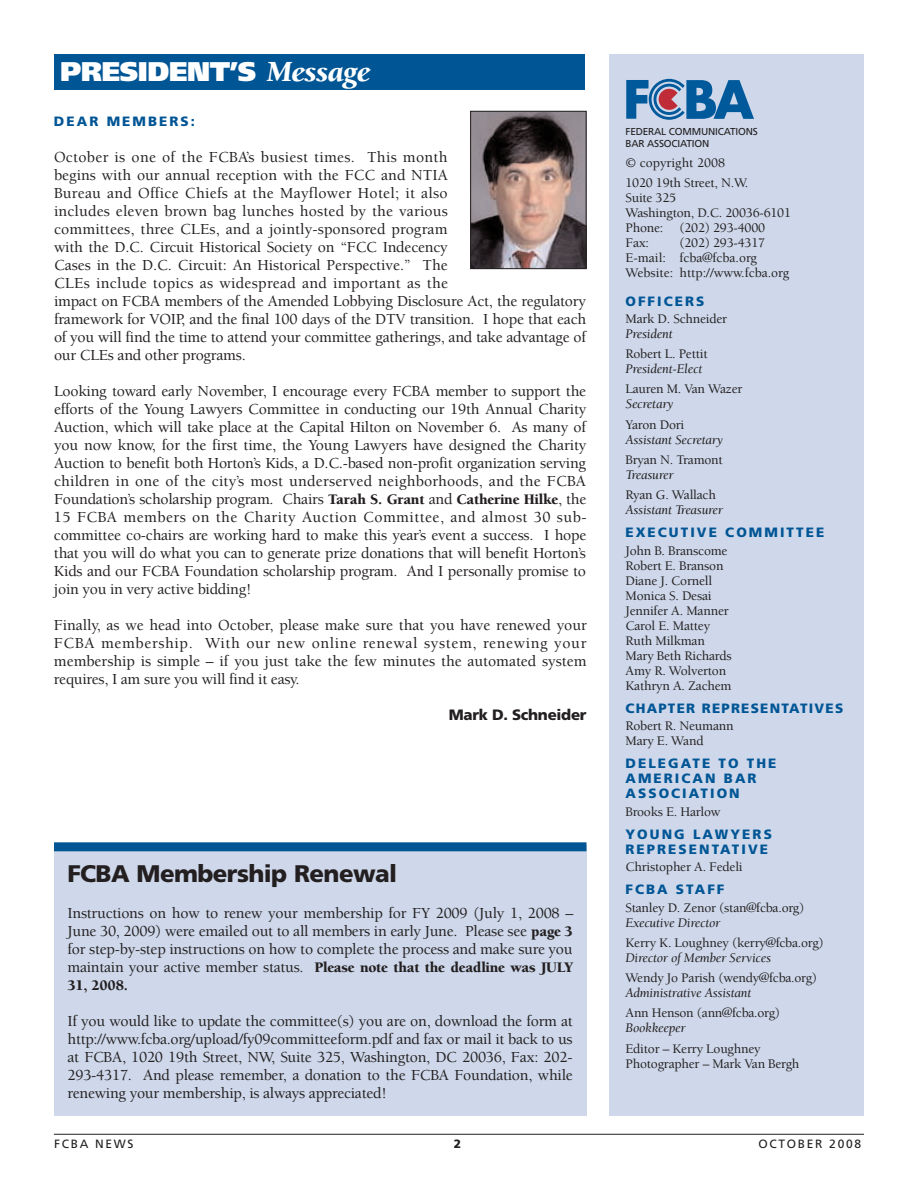
<style>
.page{position:relative;width:918px;height:1188px;background:#fff}
.page>*{position:absolute;margin:0;border:0;box-sizing:border-box;transform-origin:0 0}
.t1{font:900 27px "Frutiger";letter-spacing:-.015em;color:#fff}
.t2{font:900 24px "Frutiger";letter-spacing:-.025em;color:#231f20}
.t3{font:500 15.75px/18px "Berkeley";letter-spacing:-.015em;color:#231f20;text-align:justify}
.t4{font:900 15px/18px "Berkeley";letter-spacing:-.015em;color:#231f20}
.t5{font:900 15px "Frutiger";letter-spacing:-.02em;color:#231f20}
.t6{font:500 13.5px/15px "Berkeley";letter-spacing:-.015em;color:#231f20}
.t7{font:italic 13.5px "Berkeley";letter-spacing:-.015em;color:#231f20}
.t8{font:900 13.5px/15px "Frutiger";letter-spacing:.155em;color:#005595}
.t9{font:900 13.5px "Frutiger";letter-spacing:.09em;color:#005595}
.t10{font:12px "Frutiger";letter-spacing:.14em;color:#231f20}
.t11{font:900 12px "Frutiger";color:#231f20}
.t12{font:10.05px/12px "Frutiger";letter-spacing:-.015em;color:#231f20}
.s1{font-family:"Berkeley";font-style:italic;font-size:30px}
.s2{font-weight:900;font-size:15px}
.s3{font-weight:500;font-size:15.75px}
</style>
<div class="page">
<hr style="left:54px;top:1134px;width:810px;height:1px;background:#231f20">
<div style="left:609px;top:54px;width:255px;height:1062px;background:#ced8ea"></div>
<div style="left:54px;top:54px;width:531px;height:36px;background:#005595"></div>
<svg style="left:626px;top:79px;width:128px;height:41px"></svg>
<img style="left:472px;top:113px;width:112px;height:154px">
<div style="left:470px;top:111px;width:116px;height:158px;border:1px solid #231f20"></div>
<div style="left:54px;top:846px;width:532px;height:270px;background:#ced8ea"></div>
<div style="left:54px;top:842px;width:532px;height:9px;background:#005595"></div>
<h1 class="t1" style="left:60px;top:61px;width:312px">PRESIDENT’S <span class="s1">Message</span></h1>
<p class="t8" style="left:54px;top:115px;width:143px">DEAR MEMBERS:</p>
<p class="t3" style="left:54px;top:149px;width:534px;text-align:left">October is one of the FCBA’s busiest times. This month<br>begins with our annual reception with the FCC and NTIA<br>Bureau and Office Chiefs at the Mayflower Hotel; it also<br>includes eleven brown bag lunches hosted by the various<br>committees, three CLEs, and a jointly-sponsored program<br>with the D.C. Circuit Historical Society on “FCC Indecency<br>Cases in the D.C. Circuit: An Historical Perspective.” The<br>CLEs include topics as widespread and important as the<br>impact on FCBA members of the Amended Lobbying Disclosure Act, the regulatory framework for VOIP, and the final 100 days of the DTV transition. I hope that each of you will find the time to attend your committee gatherings, and take advantage of our CLEs and other programs.</p>
<p class="t3" style="left:54px;top:383px;width:534px">Looking toward early November, I encourage every FCBA member to support the efforts of the Young Lawyers Committee in conducting our 19th Annual Charity Auction, which will take place at the Capital Hilton on November 6. As many of you now know, for the first time, the Young Lawyers have designed the Charity Auction to benefit both Horton’s Kids, a D.C.-based non-profit organization serving children in one of the city’s most underserved neighborhoods, and the FCBA Foundation’s scholarship program. Chairs <span class="s2">Tarah S. Grant</span> and <span class="s2">Catherine Hilke</span>, the 15 FCBA members on the Charity Auction Committee, and almost 30 sub&shy;committee co-chairs are working hard to make this year’s event a success. I hope that you will do what you can to generate prize donations that will benefit Horton’s Kids and our FCBA Foundation scholarship program. And I personally promise to join you in very active bidding!</p>
<p class="t3" style="left:54px;top:617px;width:534px">Finally, as we head into October, please make sure that you have renewed your FCBA membership. With our new online renewal system, renewing your membership is simple – if you just take the few minutes the automated system requires, I am sure you will find it easy.</p>
<p class="t5" style="left:449px;top:709px;width:139px">Mark D. Schneider</p>
<h2 class="t2" style="left:68px;top:864px;width:331px">FCBA Membership Renewal</h2>
<p class="t3" style="left:68px;top:905px;width:507px">Instructions on how to renew your membership for FY 2009 (July 1, 2008 – June 30, 2009) were emailed out to all members in early June. Please see <span class="s2">page 3 </span>for step-by-step instructions on how to complete the process and make sure you</p>
<p class="t4" style="left:67px;top:960px;width:507px"><span class="s3">maintain your active member status.</span> Please note that the deadline was JULY<br>31, 2008.</p>
<p class="t3" style="left:68px;top:1013px;width:507px">If you would like to update the committee(s) you are on, download the form at http://www.fcba.org/upload/fy09committeeform.pdf and fax or mail it back to us at FCBA, 1020 19th Street, NW, Suite 325, Washington, DC 20036, Fax: 202- 293-4317. And please remember, a donation to the FCBA Foundation, while renewing your membership, is always appreciated!</p>
<p class="t12" style="left:625px;top:126px;width:134px">FEDERAL COMMUNICATIONS<br>BAR ASSOCIATION</p>
<p class="t6" style="left:625px;top:154px;width:124px;line-height:20.2px">© copyright 2008<br>1020 19th Street, N.W.</p>
<p class="t6" style="left:625px;top:192px;width:167px">Suite 325<br>Washington, D.C. 20036-6101<br>Phone: (202) 293-4000<br>Fax:</p>
<p class="t6" style="left:625px;top:237px;width:165px;text-indent:54px">(202) 293-4317<br>E-mail: fcba@fcba.org<br>Website: http://www.fcba.org</p>
<p class="t8" style="left:625px;top:295px;width:80px">OFFICERS</p>
<p class="t6" style="left:625px;top:312px;width:103px">Mark D. Schneider</p>
<p class="t7" style="left:625px;top:328px;width:49px">President</p>
<p class="t6" style="left:625px;top:348px;width:84px">Robert L. Pettit</p>
<p class="t7" style="left:625px;top:364px;width:78px">President-Elect</p>
<p class="t6" style="left:625px;top:383px;width:119px">Lauren M. Van Wazer</p>
<p class="t7" style="left:625px;top:399px;width:50px">Secretary</p>
<p class="t6" style="left:625px;top:418px;width:60px">Yaron Dori</p>
<p class="t7" style="left:625px;top:434px;width:99px">Assistant Secretary</p>
<p class="t6" style="left:625px;top:453px;width:99px">Bryan N. Tramont</p>
<p class="t7" style="left:625px;top:469px;width:50px">Treasurer</p>
<p class="t6" style="left:625px;top:489px;width:92px">Ryan G. Wallach</p>
<p class="t7" style="left:625px;top:505px;width:99px">Assistant Treasurer</p>
<p class="t8" style="left:625px;top:526px;width:200px">EXECUTIVE COMMITTEE</p>
<p class="t6" style="left:625px;top:544px;width:108px">John B. Branscome<br>Robert E. Branson<br>Diane J. Cornell<br>Monica S. Desai<br>Jennifer A. Manner<br>Carol E. Mattey<br>Ruth Milkman<br>Mary Beth Richards<br>Amy R. Wolverton<br>Kathryn A. Zachem</p>
<p class="t9" style="left:625px;top:703px;width:219px">CHAPTER REPRESENTATIVES</p>
<p class="t6" style="left:625px;top:720px;width:110px">Robert R. Neumann<br>Mary E. Wand</p>
<p class="t8" style="left:625px;top:757px;width:153px">DELEGATE TO THE<br>AMERICAN BAR<br>ASSOCIATION</p>
<p class="t6" style="left:625px;top:805px;width:97px">Brooks E. Harlow</p>
<p class="t8" style="left:625px;top:828px;width:148px">YOUNG LAWYERS<br>REPRESENTATIVE</p>
<p class="t6" style="left:625px;top:861px;width:119px">Christopher A. Fedeli</p>
<p class="t8" style="left:625px;top:883px;width:101px">FCBA STAFF</p>
<p class="t6" style="left:625px;top:901px;width:180px">Stanley D. Zenor (stan@fcba.org)</p>
<p class="t7" style="left:625px;top:917px;width:96px">Executive Director</p>
<p class="t6" style="left:625px;top:936px;width:200px">Kerry K. Loughney (kerry@fcba.org)</p>
<p class="t7" style="left:625px;top:952px;width:147px">Director of Member Services</p>
<p class="t6" style="left:625px;top:972px;width:193px">Wendy Jo Parish (wendy@fcba.org)</p>
<p class="t7" style="left:625px;top:988px;width:127px">Administrative Assistant</p>
<p class="t6" style="left:625px;top:1007px;width:156px">Ann Henson (ann@fcba.org)</p>
<p class="t7" style="left:625px;top:1023px;width:62px">Bookkeeper</p>
<p class="t6" style="left:625px;top:1042px;width:175px">Editor – Kerry Loughney<br>Photographer – Mark Van Bergh</p>
<p class="t10" style="left:54px;top:1139px;width:81px">FCBA NEWS</p>
<p class="t11" style="left:454px;top:1139px;width:9px">2</p>
<p class="t10" style="left:759px;top:1139px;width:104px">OCTOBER 2008</p>
</div>
